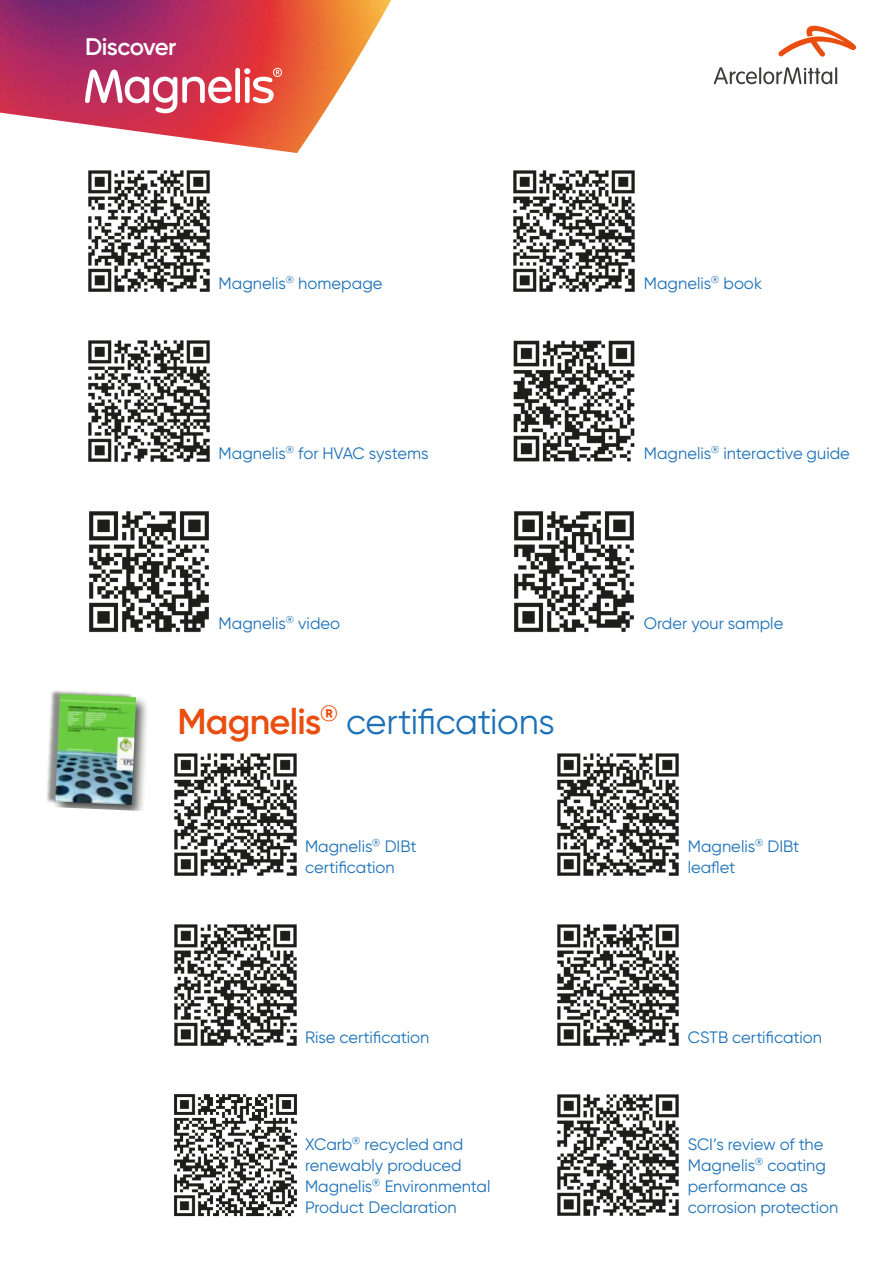
<style>
.page{position:relative;width:893px;height:1263px;background:#fff}
.page>*{position:absolute;margin:0;border:0;box-sizing:border-box;transform-origin:0 0}
.t1{font:36px "Gilro";letter-spacing:-.015em;color:#1d71b8}
.t2{font:600 24px "Gilro";letter-spacing:-.025em;color:#fff}
.t3{font:16.5px/21px "Gilro";color:#1d71b8}
.s1{font-weight:600;color:#e94e0f}
</style>
<div class="page">
<img style="left:0;top:0;width:391px;height:153px">
<div style="left:46px;top:690px;width:87px;height:117px;background:#1d1d1b;opacity:.5"></div>
<div style="left:51px;top:692px;width:99px;height:120px;background:#1d1d1b;opacity:.75"></div>
<img style="left:55px;top:694px;width:81px;height:111px">
<img style="left:88px;top:170px;width:122px;height:122px">
<img style="left:513px;top:170px;width:122px;height:122px">
<img style="left:88px;top:340px;width:122px;height:122px">
<img style="left:513px;top:340px;width:122px;height:122px">
<img style="left:89px;top:511px;width:120px;height:122px">
<img style="left:514px;top:511px;width:120px;height:122px">
<img style="left:174px;top:753px;width:123px;height:123px">
<img style="left:557px;top:753px;width:122px;height:123px">
<img style="left:174px;top:924px;width:123px;height:122px">
<img style="left:557px;top:924px;width:122px;height:122px">
<img style="left:174px;top:1094px;width:123px;height:123px">
<img style="left:557px;top:1094px;width:122px;height:122px">
<svg style="left:778px;top:26px;width:78px;height:31px"></svg>
<svg style="left:714px;top:67px;width:123px;height:17px"></svg>
<svg style="left:85px;top:70px;width:147px;height:43px"></svg>
<div style="left:235px;top:68px;width:5px;height:35px;background:#fff;border-radius:2px"></div>
<svg style="left:244px;top:68px;width:38px;height:35px"></svg>
<h2 class="t2" style="left:85px;top:31px;width:93px">Discover</h2>
<p class="t3" style="left:219px;top:272px;width:165px">Magnelis® homepage</p>
<p class="t3" style="left:644px;top:272px;width:120px">Magnelis® book</p>
<p class="t3" style="left:219px;top:442px;width:212px">Magnelis® for HVAC systems</p>
<p class="t3" style="left:644px;top:442px;width:208px">Magnelis® interactive guide</p>
<p class="t3" style="left:219px;top:613px;width:123px">Magnelis® video</p>
<p class="t3" style="left:644px;top:613px;width:141px">Order your sample</p>
<h1 class="t1" style="left:177px;top:699px;width:379px"><span class="s1">Magnelis®</span> certifications</h1>
<p class="t3" style="left:305px;top:835px;width:113px">Magnelis® DIBt certification</p>
<p class="t3" style="left:688px;top:835px;width:113px">Magnelis® DIBt leaflet</p>
<p class="t3" style="left:305px;top:1026px;width:126px">Rise certification</p>
<p class="t3" style="left:688px;top:1026px;width:136px">CSTB certification</p>
<p class="t3" style="left:305px;top:1133px;width:187px">XCarb® recycled and renewably produced<br>Magnelis® Environmental<br>Product Declaration</p>
<p class="t3" style="left:688px;top:1133px;width:152px">SCI’s review of the<br>Magnelis® coating performance as corrosion protection</p>
</div>
